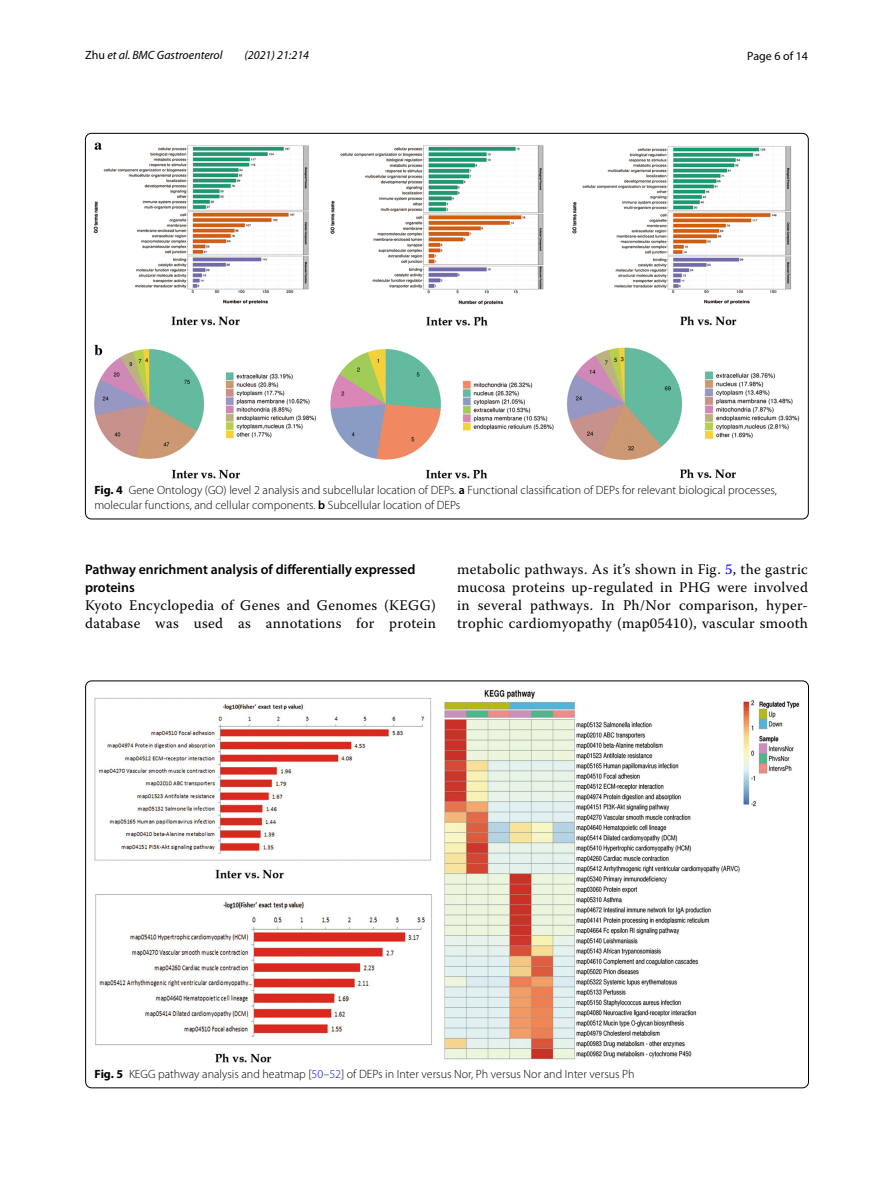
<style>
.page{position:relative;width:893px;height:1187px;background:#fff}
.page>*{position:absolute;margin:0;border:0;box-sizing:border-box;transform-origin:0 0}
.t1{font:14.7px/18px "Warnock Pro";letter-spacing:.02em;color:#000}
.t2{font:600 13.8px/18px "Myriad Pro";color:#000}
.t3{font:300 12px/15px "Myriad Pro";color:#000}
.t4{font:italic 12px "Myriad Pro";color:#000}
.t5{font:12px "Myriad Pro";color:#000}
.s1{font-style:normal}
.s2{font-weight:700}
.s3{font-weight:600}
.s4{color:#00f}
</style>
<div class="page">
<img style="left:94px;top:142px;width:706px;height:336px">
<img style="left:94px;top:690px;width:706px;height:372px">
<p class="t4" style="left:85px;top:48px;width:139px"><span class="s1">Zhu</span> et al. BMC Gastroenterol</p>
<p class="t4" style="left:244px;top:48px;width:66px">(2021) 21:214</p>
<p class="t5" style="left:747px;top:48px;width:62px">Page 6 of 14</p>
<p class="t3" style="left:94px;top:482px;width:684px"><span class="s2">Fig. 4</span> Gene Ontology (GO) level 2 analysis and subcellular location of DEPs. <span class="s3">a</span> Functional classification of DEPs for relevant biological processes, molecular functions, and cellular components. <span class="s3">b</span> Subcellular location of DEPs</p>
<p class="t2" style="left:85px;top:560px;width:332px">Pathway enrichment analysis of differentially expressed proteins</p>
<p class="t1" style="left:85px;top:596px;width:352px">Kyoto Encyclopedia of Genes and Genomes (KEGG) database was used as annotations for protein</p>
<p class="t1" style="left:457px;top:560px;width:352px;text-align:justify">metabolic pathways. As it’s shown in Fig. <span class="s4">5</span>, the gastric mucosa proteins up-regulated in PHG were involved in several pathways. In Ph/Nor comparison, hyper&shy;trophic cardiomyopathy (map05410), vascular smooth</p>
<p class="t3" style="left:95px;top:1066px;width:542px"><span class="s2">Fig. 5</span> KEGG pathway analysis and heatmap [<span class="s4">50</span>–<span class="s4">52</span>] of DEPs in Inter versus Nor, Ph versus Nor and Inter versus Ph</p>
</div>
